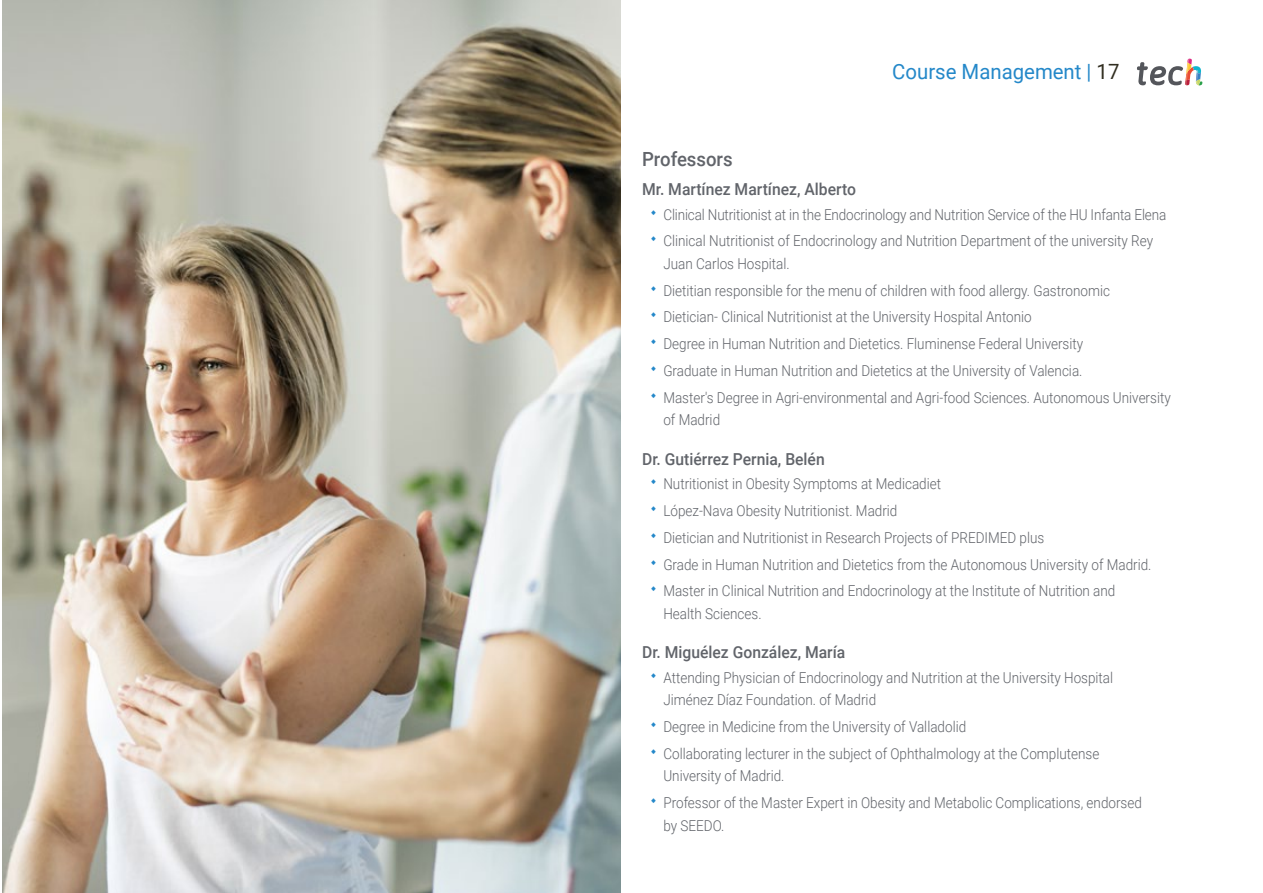
<style>
.page{position:relative;width:1263px;height:893px;background:#fff}
.page>*{position:absolute;margin:0;border:0;box-sizing:border-box;transform-origin:0 0}
.t1{font:21px "Roboto";color:#2488c9}
.t2{font:500 19.5px "Roboto";color:#61646a;scale:.95 1}
.t3{font:500 16.5px "Roboto";color:#61646a;scale:.95 1}
.t4{font:300 15px/26.7px "Roboto";color:#61646a;scale:.9 1}
.s1{color:#312e20}
</style>
<div class="page">
<svg style="left:1137px;top:59px;width:65px;height:27px"></svg>
<img style="left:2px;top:0;width:619px;height:893px">
<h1 class="t1" style="left:892px;top:57px;width:229px">Course Management | <span class="s1">17</span></h1>
<h2 class="t2" style="left:642px;top:145px;width:97px">Professors</h2>
<p class="t3" style="left:642px;top:178px;width:227px">Mr. Martínez Martínez, Alberto</p>
<p class="t4" style="left:663px;top:200px;width:560px">Clinical Nutritionist at in the Endocrinology and Nutrition Service of the HU Infanta Elena<br>Clinical Nutritionist of Endocrinology and Nutrition Department of the university Rey</p>
<p class="t4" style="left:663px;top:250px;width:565px">Juan Carlos Hospital.<br>Dietitian responsible for the menu of children with food allergy. Gastronomic<br>Dietician- Clinical Nutritionist at the University Hospital Antonio<br>Degree in Human Nutrition and Dietetics. Fluminense Federal University<br>Graduate in Human Nutrition and Dietetics at the University of Valencia.<br>Master's Degree in Agri-environmental and Agri-food Sciences. Autonomous University</p>
<p class="t4" style="left:663px;top:406px;width:65px">of Madrid</p>
<p class="t3" style="left:642px;top:447px;width:194px">Dr. Gutiérrez Pernia, Belén</p>
<p class="t4" style="left:663px;top:470px;width:544px">Nutritionist in Obesity Symptoms at Medicadiet<br>López-Nava Obesity Nutritionist. Madrid<br>Dietician and Nutritionist in Research Projects of PREDIMED plus<br>Grade in Human Nutrition and Dietetics from the Autonomous University of Madrid.<br>Master in Clinical Nutrition and Endocrinology at the Institute of Nutrition and</p>
<p class="t4" style="left:663px;top:600px;width:111px">Health Sciences.</p>
<p class="t3" style="left:642px;top:641px;width:215px">Dr. Miguélez González, María</p>
<p class="t4" style="left:663px;top:666px;width:501px;line-height:22.5px">Attending Physician of Endocrinology and Nutrition at the University Hospital<br>Jiménez Díaz Foundation. of Madrid</p>
<p class="t4" style="left:663px;top:713px;width:486px">Degree in Medicine from the University of Valladolid<br>Collaborating lecturer in the subject of Ophthalmology at the Complutense</p>
<p class="t4" style="left:663px;top:762px;width:533px">University of Madrid.<br>Professor of the Master Expert in Obesity and Metabolic Complications, endorsed</p>
<p class="t4" style="left:663px;top:811px;width:69px">by SEEDO.</p>
</div>
